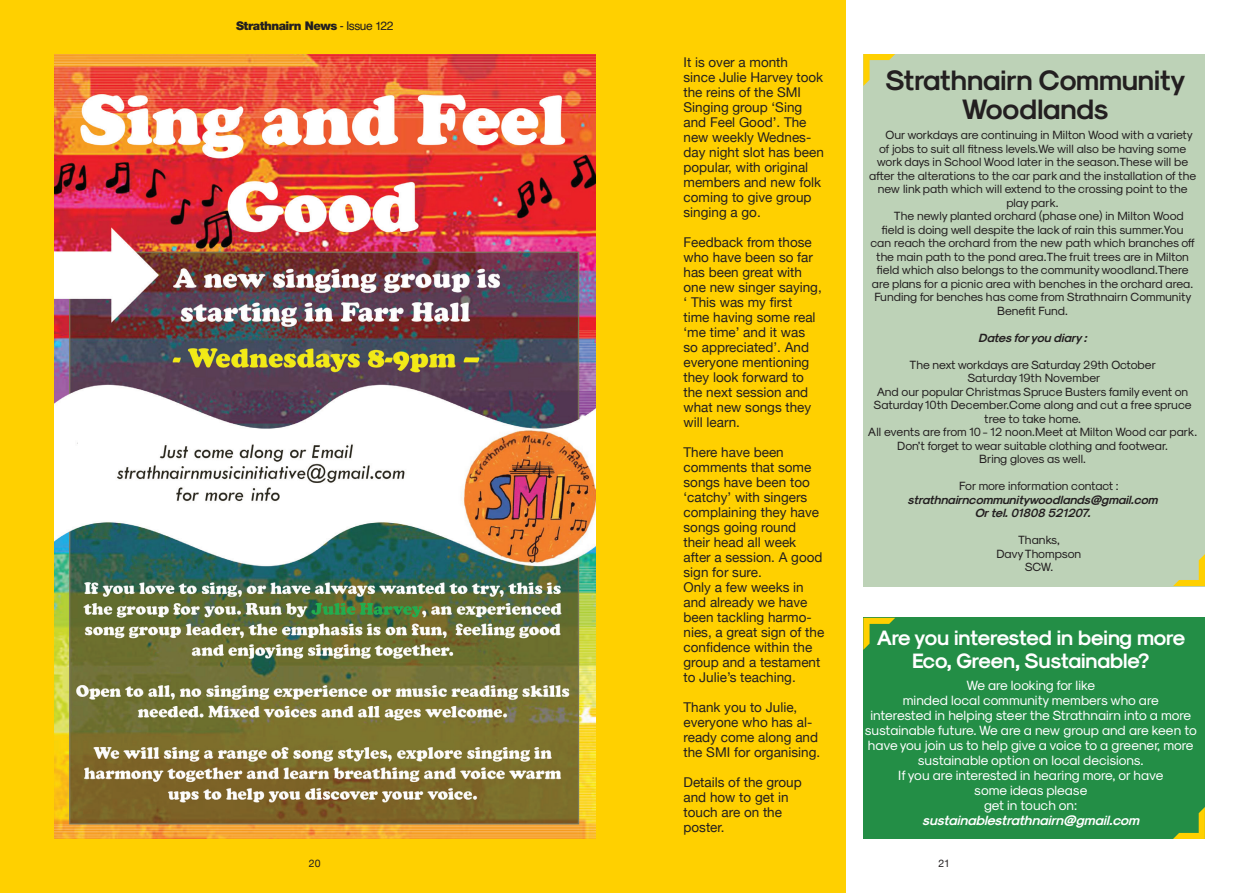
<style>
.page{position:relative;width:1259px;height:893px;background:#fff}
.page>*{position:absolute;margin:0;border:0;box-sizing:border-box;transform-origin:0 0}
.ParaStyle01-Leading{font:28.35px "Sk Modernist Bold";letter-spacing:-.005em;color:#231f20}
.ParaStyle01-Leading-2{font:21px/22.5px "Sk Modernist Bold";letter-spacing:-.005em;color:#fff;text-align:center}
.t1{font:13.5px/15px "Helvetica Neue";color:#231f20}
.t2{font:13.5px/15px "Sk Modernist Regular";color:#fff;text-align:center}
.t3{font:italic 13.5px "Sk Modernist Bold";color:#fff}
.t4{font:12px/13.5px "Sk Modernist Regular";color:#231f20;text-align:center}
.t5{font:italic 12px "Sk Modernist Bold";color:#231f20}
.t6{font:900 12px "Helvetica Neue";letter-spacing:-.04em;color:#231f20}
.t7{font:10.5px "Helvetica Neue";color:#231f20}
.s1{font-family:"Helvetica";font-weight:400}
</style>
<div class="page">
<div style="left:0;top:0;width:845px;height:893px;background:#ffd000"></div>
<img style="left:54px;top:54px;width:542px;height:785px">
<div style="left:863px;top:54px;width:342px;height:532px;background:#bdd2b7"></div>
<svg style="left:863px;top:54px;width:32px;height:32px"></svg>
<svg style="left:1173px;top:554px;width:32px;height:32px"></svg>
<div style="left:863px;top:618px;width:342px;height:221px;background:#238e46"></div>
<svg style="left:863px;top:618px;width:32px;height:32px"></svg>
<svg style="left:1173px;top:807px;width:32px;height:32px"></svg>
<p class="t6" style="left:236px;top:19px;width:159px">Strathnairn News <span class="s1">- Issue 122</span></p>
<p class="t1" style="left:683px;top:55px;width:142px">It is over a month<br>since Julie Harvey took the reins of the SMI<br>Singing group ‘Sing and Feel Good’. The new weekly Wednes&shy;day night slot has been popular, with original members and new folk coming to give group singing a go.</p>
<p class="t1" style="left:683px;top:235px;width:140px">Feedback from those who have been so far has been great with one new singer saying, ‘ This was my first<br>time having some real ‘me time’ and it was so appreciated’. And everyone mentioning they look forward to the next session and what new songs they will learn.</p>
<p class="t1" style="left:683px;top:445px;width:141px">There have been comments that some songs have been too ‘catchy’ with singers complaining they have songs going round their head all week after a session. A good sign for sure.</p>
<p class="t1" style="left:683px;top:580px;width:142px">Only a few weeks in and already we have been tackling harmo&shy;nies, a great sign of the confidence within the group and a testament to Julie’s teaching.</p>
<p class="t1" style="left:683px;top:700px;width:138px">Thank you to Julie, everyone who has al&shy;ready come along and the SMI for organising.</p>
<p class="t1" style="left:683px;top:775px;width:120px">Details of the group and how to get in touch are on the poster.</p>
<p class="ParaStyle01-Leading" style="left:885px;top:63px;width:302px">Strathnairn Community</p>
<p class="ParaStyle01-Leading" style="left:962px;top:92px;width:148px">Woodlands</p>
<p class="t4" style="left:885px;top:128px;width:309px">Our workdays are continuing in Milton Wood with a variety</p>
<p class="t4" style="left:879px;top:141px;width:308px">of jobs to suit all fitness levels.We will also be having some</p>
<p class="t4" style="left:877px;top:155px;width:313px">work days in School Wood later in the season.These will be</p>
<p class="t4" style="left:869px;top:168px;width:329px">after the alterations to the car park and the installation of the</p>
<p class="t4" style="left:878px;top:182px;width:311px">new link path which will extend to the crossing point to the</p>
<p class="t4" style="left:1006px;top:195px;width:54px">play park.</p>
<p class="t4" style="left:894px;top:209px;width:291px">The newly planted orchard (phase one) in Milton Wood</p>
<p class="t4" style="left:881px;top:222px;width:303px">field is doing well despite the lack of rain this summer.You</p>
<p class="t4" style="left:870px;top:236px;width:326px">can reach the orchard from the new path which branches off</p>
<p class="t4" style="left:876px;top:249px;width:314px">the main path to the pond area.The fruit trees are in Milton</p>
<p class="t4" style="left:876px;top:263px;width:314px">field which also belongs to the community woodland.There</p>
<p class="t4" style="left:872px;top:276px;width:323px">are plans for a picnic area with benches in the orchard area.</p>
<p class="t4" style="left:874px;top:290px;width:319px">Funding for benches has come from Strathnairn Community</p>
<p class="t4" style="left:997px;top:303px;width:72px">Benefit Fund.</p>
<p class="t5" style="left:978px;top:330px;width:113px">Datesforyou diary:</p>
<p class="t4" style="left:909px;top:357px;width:248px">The next workdays are Saturday 29th October</p>
<p class="t4" style="left:967px;top:371px;width:135px">Saturday 19th November</p>
<p class="t4" style="left:873px;top:384px;width:320px">And our popular Christmas Spruce Busters family event on<br>Saturday 10th December.Come along and cut a free spruce tree to take home.</p>
<p class="t4" style="left:868px;top:425px;width:331px">All events are from 10 - 12 noon.Meet at Milton Wood car park.</p>
<p class="t4" style="left:897px;top:438px;width:272px">Don’t forget to wear suitable clothing and footwear.</p>
<p class="t4" style="left:979px;top:452px;width:108px">Bring gloves as well.</p>
<p class="t4" style="left:959px;top:479px;width:161px">For more information contact :</p>
<p class="t5" style="left:907px;top:492px;width:254px">strathnairncommunitywoodlands@gmail.com</p>
<p class="t5" style="left:974px;top:506px;width:120px">Ortel.01808 521207.</p>
<p class="t4" style="left:1018px;top:533px;width:43px">Thanks,</p>
<p class="t4" style="left:996px;top:546px;width:86px">Davy Thompson</p>
<p class="t4" style="left:1024px;top:560px;width:30px">SCW.</p>
<p class="ParaStyle01-Leading-2" style="left:876px;top:626px;width:310px">Are you interested in being more<br>Eco, Green, Sustainable?</p>
<p class="t2" style="left:864px;top:678px;width:334px">We are looking for like<br>minded local community members who are<br>interested in helping steer the Strathnairn into a more sustainable future. We are a new group and are keen to have you join us to help give a voice to a greener, more sustainable option on local decisions.<br>If you are interested in hearing more, or have</p>
<p class="t2" style="left:974px;top:783px;width:115px">some ideas please get in touch on:</p>
<p class="t3" style="left:922px;top:813px;width:222px">sustainablestrathnairn@gmail.com</p>
<p class="t7" style="left:309px;top:855px;width:13px">20</p>
<p class="t7" style="left:938px;top:855px;width:13px">21</p>
</div>
